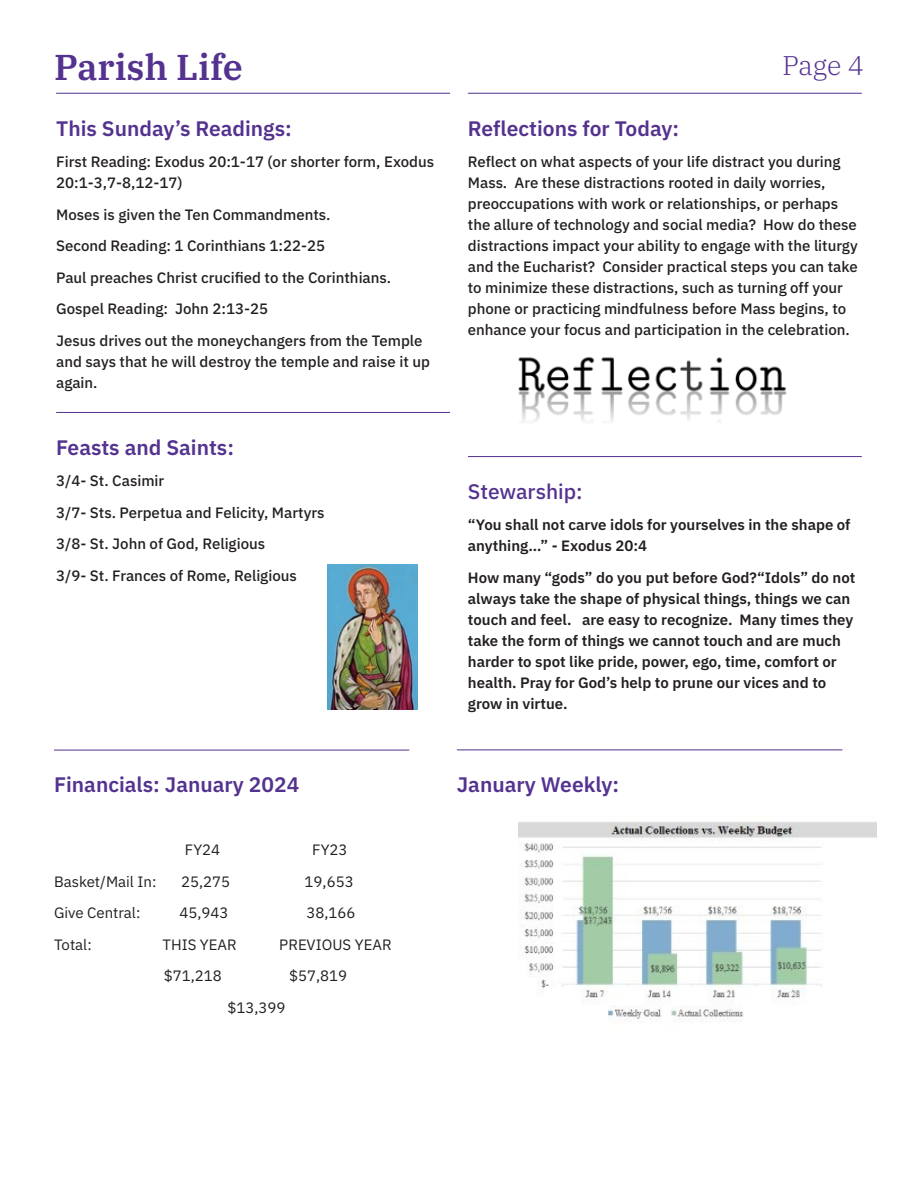
<style>
.page{position:relative;width:918px;height:1188px;background:#fff}
.page>*{position:absolute;margin:0;border:0;box-sizing:border-box;transform-origin:0 0}
.t1{font:36px "IBM Plex Serif Sm Bld";color:#54328f}
.t2{font:300 27px "IBM Plex Serif";color:#54328f}
.t3{font:21px "IBM Plex Sans Sm Bld";color:#54328f}
.t4{font:21px "IBM Plex Sans Medm";color:#54328f}
.t5{font:15px/21px "IBM Plex Sans Medm";color:#231f20}
.t6{font:15px/21px "IBM Plex Sans Sm Bld";color:#231f20}
.t7{font:15px "IBM Plex Sans";color:#231f20}
</style>
<div class="page">
<hr style="left:56px;top:93px;width:394px;height:1px;background:#54328f">
<hr style="left:56px;top:412px;width:394px;height:1px;background:#54328f">
<hr style="left:468px;top:93px;width:394px;height:1px;background:#54328f">
<hr style="left:468px;top:456px;width:394px;height:1px;background:#54328f">
<img style="left:518px;top:357px;width:269px;height:65px">
<hr style="left:54px;top:750px;width:355px;height:1px;background:#54328f">
<hr style="left:457px;top:750px;width:385px;height:1px;background:#54328f">
<img style="left:518px;top:816px;width:359px;height:207px">
<img style="left:327px;top:565px;width:91px;height:144px">
<h1 class="t1" style="left:54px;top:39px;width:190px">Parish Life</h1>
<h2 class="t2" style="left:782px;top:45px;width:83px">Page 4</h2>
<h3 class="t3" style="left:56px;top:112px;width:237px">This Sunday’s Readings:</h3>
<p class="t5" style="left:56px;top:150px;width:380px">First Reading: Exodus 20:1-17 (or shorter form, Exodus<br>20:1-3,7-8,12-17)</p>
<p class="t5" style="left:56px;top:197px;width:368px;line-height:31.5px">Moses is given the Ten Commandments.<br>Second Reading: 1 Corinthians 1:22-25<br>Paul preaches Christ crucified to the Corinthians.<br>Gospel Reading: John 2:13-25<br>Jesus drives out the moneychangers from the Temple</p>
<p class="t5" style="left:56px;top:350px;width:375px">and says that he will destroy the temple and raise it up again.</p>
<h3 class="t3" style="left:468px;top:112px;width:213px">Reflections for Today:</h3>
<p class="t5" style="left:468px;top:150px;width:391px">Reflect on what aspects of your life distract you during Mass. Are these distractions rooted in daily worries, preoccupations with work or relationships, or perhaps the allure of technology and social media? How do these distractions impact your ability to engage with the liturgy and the Eucharist? Consider practical steps you can take to minimize these distractions, such as turning off your phone or practicing mindfulness before Mass begins, to enhance your focus and participation in the celebration.</p>
<h3 class="t3" style="left:56px;top:431px;width:179px">Feasts and Saints:</h3>
<p class="t5" style="left:56px;top:464px;width:270px;line-height:31.5px">3/4- St. Casimir<br>3/7- Sts. Perpetua and Felicity, Martyrs<br>3/8- St. John of God, Religious<br>3/9- St. Frances of Rome, Religious</p>
<h3 class="t3" style="left:54px;top:768px;width:247px">Financials: January 2024</h3>
<p class="t7" style="left:185px;top:839px;width:37px">FY24</p>
<p class="t7" style="left:312px;top:839px;width:37px">FY23</p>
<p class="t7" style="left:54px;top:870px;width:104px">Basket/Mail In:</p>
<p class="t7" style="left:181px;top:870px;width:51px">25,275</p>
<p class="t7" style="left:305px;top:870px;width:51px">19,653</p>
<p class="t7" style="left:54px;top:902px;width:88px">Give Central:</p>
<p class="t7" style="left:179px;top:902px;width:51px">45,943</p>
<p class="t7" style="left:306px;top:902px;width:51px">38,166</p>
<p class="t7" style="left:54px;top:933px;width:39px">Total:</p>
<p class="t7" style="left:163px;top:933px;width:76px">THIS YEAR</p>
<p class="t7" style="left:279px;top:933px;width:114px">PREVIOUS YEAR</p>
<p class="t7" style="left:164px;top:965px;width:60px">$71,218</p>
<p class="t7" style="left:289px;top:965px;width:60px">$57,819</p>
<p class="t7" style="left:227px;top:996px;width:60px">$13,399</p>
<h3 class="t4" style="left:468px;top:475px;width:116px">Stewarship:</h3>
<p class="t6" style="left:468px;top:513px;width:384px">“You shall not carve idols for yourselves in the shape of anything…” - Exodus 20:4</p>
<p class="t6" style="left:468px;top:566px;width:389px">How many “gods” do you put before God?“Idols” do not always take the shape of physical things, things we can touch and feel. are easy to recognize. Many times they take the form of things we cannot touch and are much harder to spot like pride, power, ego, time, comfort or health. Pray for God’s help to prune our vices and to grow in virtue.</p>
<h3 class="t3" style="left:457px;top:768px;width:164px">January Weekly:</h3>
</div>
